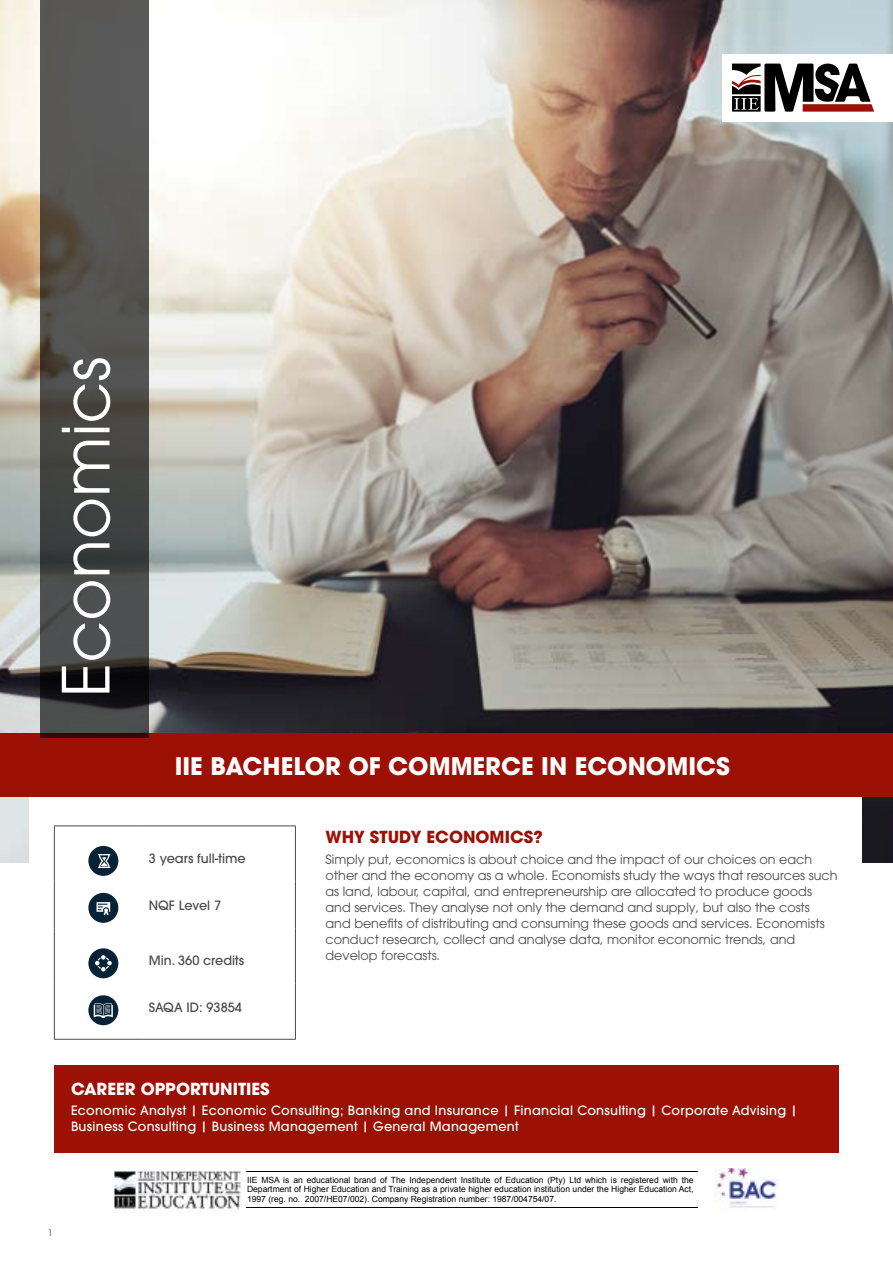
<style>
.page{position:relative;width:893px;height:1263px;background:#fff}
.page>*{position:absolute;margin:0;border:0;box-sizing:border-box;transform-origin:0 0}
.t1{font:64.5px "ITC Avant Garde Pro";color:#fff}
.t2{font:700 24px "ITC Avant Garde Pro";color:#fff}
.t3{font:700 16.5px "ITC Avant Garde Pro";color:#fff}
.t4{font:700 16.5px "ITC Avant Garde Pro";color:#9c1006}
.t5{font:12.75px/16px "ITC Avant Garde Pro";color:#4a4a49}
.t6{font:500 12.75px/16px "ITC Avant Garde Pro";letter-spacing:.02em;color:#fff}
.t7{font:500 12.75px "ITC Avant Garde Pro";color:#4a4a49}
.t8{font:9px "ITC Avant Garde Pro";color:#4a4a49}
.t9{font:8.55px/9.6px "Arial";color:#000;text-align:justify}
</style>
<div class="page">
<img style="left:0;top:0;width:893px;height:862px">
<div style="left:29px;top:796px;width:833px;height:456px;background:#fff"></div>
<div style="left:0;top:733px;width:893px;height:63px;background:#9c1006"></div>
<div style="left:54px;top:1065px;width:785px;height:88px;background:#9c1006"></div>
<hr style="left:54px;top:825px;width:89px;height:1px;background:#4a4a49">
<hr style="left:54px;top:826px;width:1px;height:55px;background:#4a4a49">
<hr style="left:143px;top:825px;width:153px;height:1px;background:#4a4a49">
<hr style="left:295px;top:826px;width:1px;height:55px;background:#4a4a49">
<hr style="left:54px;top:881px;width:1px;height:47px;background:#4a4a49">
<hr style="left:295px;top:881px;width:1px;height:47px;background:#4a4a49">
<hr style="left:54px;top:928px;width:1px;height:56px;background:#4a4a49">
<hr style="left:295px;top:928px;width:1px;height:56px;background:#4a4a49">
<hr style="left:54px;top:984px;width:1px;height:55px;background:#4a4a49">
<hr style="left:295px;top:984px;width:1px;height:55px;background:#4a4a49">
<hr style="left:54px;top:1039px;width:89px;height:1px;background:#4a4a49">
<hr style="left:143px;top:1039px;width:153px;height:1px;background:#4a4a49">
<div style="left:88px;top:846px;width:30px;height:30px;background:#072136;border-radius:50%"></div>
<svg style="left:98px;top:854px;width:12px;height:14px"></svg>
<div style="left:88px;top:893px;width:30px;height:30px;background:#072136;border-radius:50%"></div>
<svg style="left:97px;top:902px;width:13px;height:13px"></svg>
<div style="left:88px;top:948px;width:30px;height:30px;background:#072136;border-radius:50%"></div>
<svg style="left:95px;top:955px;width:17px;height:16px"></svg>
<div style="left:88px;top:995px;width:30px;height:30px;background:#072136;border-radius:50%"></div>
<svg style="left:94px;top:1003px;width:19px;height:15px"></svg>
<svg style="left:40px;top:0;width:108px;height:738px;background:#4b4a48"></svg>
<img style="left:115px;top:1171px;width:127px;height:39px">
<hr style="left:246px;top:1172px;width:451px;height:1px;background:#000">
<hr style="left:246px;top:1207px;width:451px;height:1px;background:#000">
<img style="left:715px;top:1168px;width:63px;height:40px">
<div style="left:723px;top:54px;width:170px;height:68px;background:#fff"></div>
<svg style="left:732px;top:64px;width:142px;height:48px"></svg>
<h1 class="t1" style="left:46px;top:697px;width:342px;rotate:-90deg">Economics</h1>
<h2 class="t2" style="left:175px;top:750px;width:557px">IIE BACHELOR OF COMMERCE IN ECONOMICS</h2>
<p class="t7" style="left:149px;top:850px;width:98px">3 years full-time</p>
<p class="t7" style="left:149px;top:897px;width:74px">NQF Level 7</p>
<p class="t7" style="left:149px;top:952px;width:97px">Min. 360 credits</p>
<p class="t7" style="left:149px;top:999px;width:95px">SAQA ID: 93854</p>
<p class="t4" style="left:326px;top:826px;width:219px">WHY STUDY ECONOMICS?</p>
<p class="t5" style="left:326px;top:851px;width:513px">Simply put, economics is about choice and the impact of our choices on each other and the economy as a whole. Economists study the ways that resources such as land, labour, capital, and entrepreneurship are allocated to produce goods and services. They analyse not only the demand and supply, but also the costs and benefits of distributing and consuming these goods and services. Economists conduct research, collect and analyse data, monitor economic trends, and develop forecasts.</p>
<p class="t8" style="left:48px;top:1227px;width:6px">1</p>
<p class="t3" style="left:71px;top:1077px;width:200px">CAREER OPPORTUNITIES</p>
<p class="t6" style="left:71px;top:1102px;width:728px">Economic Analyst | Economic Consulting; Banking and Insurance | Financial Consulting | Corporate Advising |<br>Business Consulting | Business Management | General Management</p>
<p class="t9" style="left:247px;top:1175px;width:448px">IIE MSA is an educational brand of The Independent Institute of Education (Pty) Ltd which is registered with the Department of Higher Education and Training as a private higher education institution under the Higher Education Act, 1997 (reg. no. 2007/HE07/002). Company Registration number: 1987/004754/07.</p>
</div>
